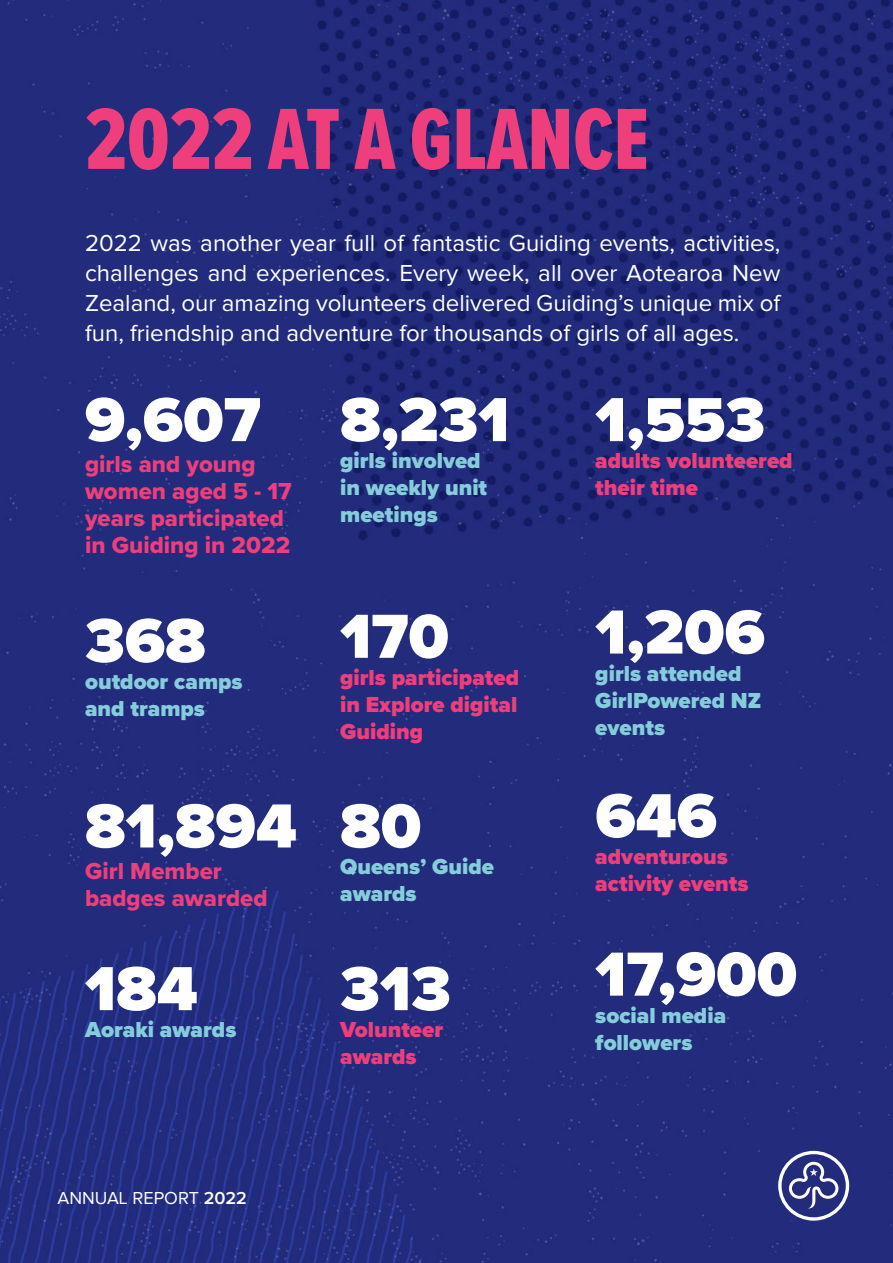
<style>
.page{position:relative;width:893px;height:1263px;background:#fff}
.page>*{position:absolute;margin:0;border:0;box-sizing:border-box;transform-origin:0 0}
.t1{font:90px "Proxima Nova Ex Cn Extrabld";color:#ee3e7b}
.t2{font:900 64.5px "Proxima Nova";color:#fff}
.t3{font:24px/30px "Proxima Nova";color:#fff;text-align:justify}
.t4{font:24px/27px "Proxima Nova Extrabld";color:#ee3e7b}
.t5{font:900 22.5px/27px "Proxima Nova";color:#86cddc}
.t6{font:900 22.5px/27px "Proxima Nova";color:#ee3e7b}
.t7{font:18px "Proxima Nova";color:#fff}
.s1{font-weight:600}
</style>
<div class="page">
<img style="left:0;top:0;width:893px;height:1263px">
<svg style="left:778px;top:1151px;width:71px;height:70px"></svg>
<h1 class="t1" style="left:85px;top:101px;width:565px">2022 AT A GLANCE</h1>
<p class="t3" style="left:85px;top:230px;width:697px">2022 was another year full of fantastic Guiding events, activities, challenges and experiences. Every week, all over Aotearoa New Zealand, our amazing volunteers delivered Guiding’s unique mix of fun, friendship and adventure for thousands of girls of all ages.</p>
<h2 class="t2" style="left:85px;top:393px;width:177px">9,607</h2>
<p class="t4" style="left:85px;top:452px;width:208px">girls and young women aged 5 - 17 years participated in Guiding in 2022</p>
<h2 class="t2" style="left:85px;top:613px;width:122px">368</h2>
<p class="t5" style="left:85px;top:669px;width:159px">outdoor camps and tramps</p>
<h2 class="t2" style="left:85px;top:799px;width:213px">81,894</h2>
<p class="t4" style="left:85px;top:858px;width:184px">Girl Member badges awarded</p>
<h2 class="t2" style="left:85px;top:962px;width:114px">184</h2>
<p class="t5" style="left:85px;top:1017px;width:153px">Aoraki awards</p>
<h2 class="t2" style="left:340px;top:393px;width:171px">8,231</h2>
<p class="t5" style="left:340px;top:448px;width:149px">girls involved in weekly unit meetings</p>
<h2 class="t2" style="left:340px;top:609px;width:110px">170</h2>
<p class="t6" style="left:340px;top:665px;width:180px;text-align:justify">girls participated in Explore digital Guiding</p>
<h2 class="t2" style="left:340px;top:799px;width:83px">80</h2>
<p class="t5" style="left:340px;top:855px;width:155px">Queens’ Guide awards</p>
<h2 class="t2" style="left:340px;top:962px;width:112px">313</h2>
<p class="t6" style="left:340px;top:1017px;width:105px">Volunteer awards</p>
<p class="t7" style="left:58px;top:1190px;width:191px">ANNUAL REPORT <span class="s1">2022</span></p>
<h2 class="t2" style="left:595px;top:393px;width:171px">1,553</h2>
<p class="t6" style="left:595px;top:448px;width:199px">adults volunteered their time</p>
<h2 class="t2" style="left:595px;top:605px;width:171px">1,206</h2>
<p class="t5" style="left:595px;top:661px;width:167px">girls attended<br>GirlPowered NZ events</p>
<h2 class="t2" style="left:595px;top:789px;width:123px">646</h2>
<p class="t6" style="left:595px;top:844px;width:155px">adventurous activity events</p>
<h2 class="t2" style="left:595px;top:947px;width:203px">17,900</h2>
<p class="t5" style="left:595px;top:1003px;width:132px">social media followers</p>
</div>
